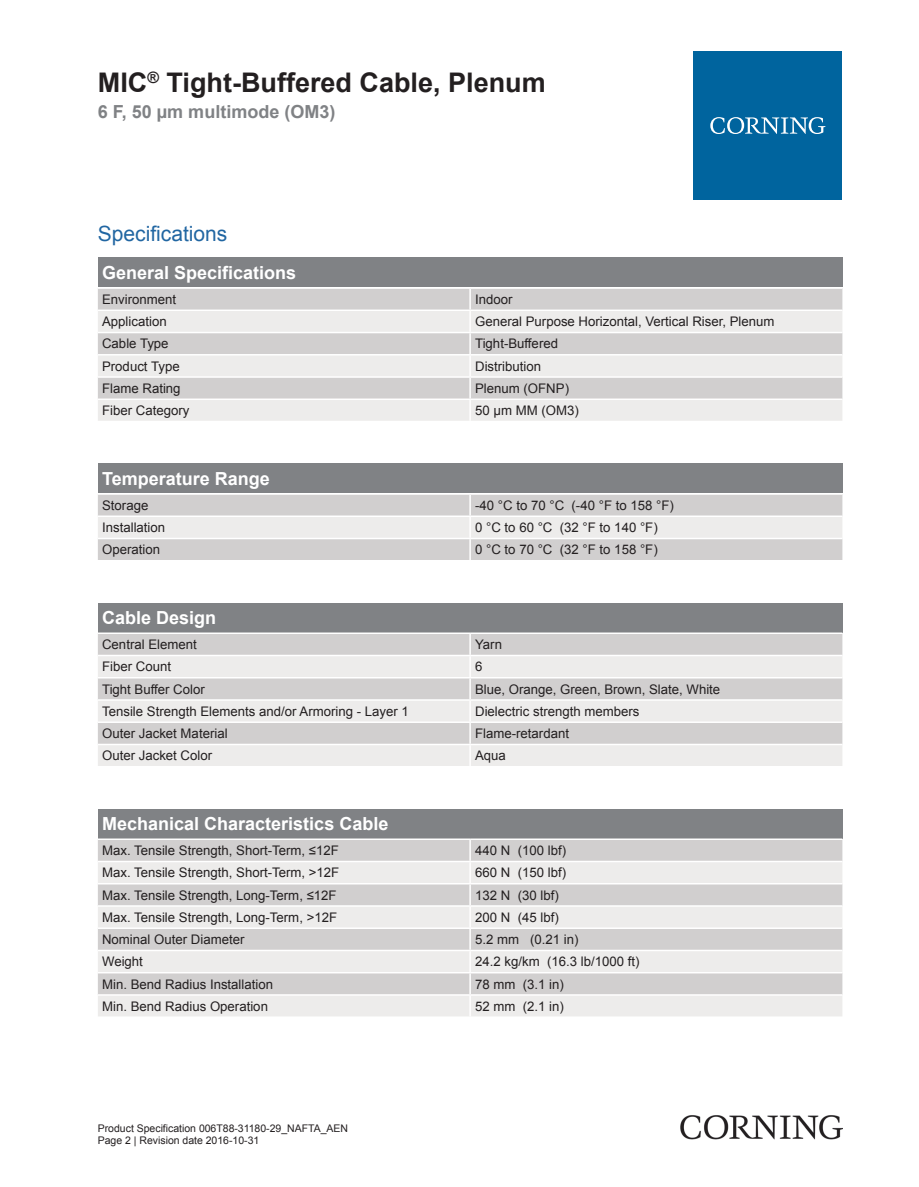
<style>
.page{position:relative;width:919px;height:1187px;background:#fff}
.page>*{position:absolute;margin:0;border:0;box-sizing:border-box;transform-origin:0 0}
.t1{font:700 27px "Arial";color:#231f20}
.t2{font:21px "Arial";color:#2166a2}
.t3{font:700 18px "Arial";color:#fff}
.t4{font:700 18px "Arial";color:#808285}
.t5{font:13.2px "Arial";color:#231f20}
.t6{font:10.5px/12.6px "Arial";color:#231f20}
</style>
<div class="page">
<div style="left:98px;top:257px;width:744px;height:30px;background:#808285"></div>
<div style="left:98px;top:289px;width:744px;height:20px;background:#d1cfcf"></div>
<svg style="left:98px;top:311px;width:744px;height:110px;background:#e2e0e0"></svg>
<hr style="left:469px;top:289px;width:2px;height:20px;background:#fff">
<hr style="left:469px;top:311px;width:2px;height:21px;background:#fff">
<hr style="left:469px;top:333px;width:2px;height:21px;background:#fff">
<hr style="left:469px;top:355px;width:2px;height:21px;background:#fff">
<hr style="left:469px;top:378px;width:2px;height:20px;background:#fff">
<hr style="left:469px;top:400px;width:2px;height:21px;background:#fff">
<hr style="left:98px;top:332px;width:372px;height:1px;background:#fff">
<hr style="left:470px;top:332px;width:372px;height:1px;background:#fff">
<hr style="left:98px;top:354px;width:372px;height:1px;background:#fff">
<hr style="left:470px;top:354px;width:372px;height:1px;background:#fff">
<hr style="left:98px;top:376px;width:372px;height:2px;background:#fff">
<hr style="left:470px;top:376px;width:372px;height:2px;background:#fff">
<hr style="left:98px;top:398px;width:372px;height:2px;background:#fff">
<hr style="left:470px;top:398px;width:372px;height:2px;background:#fff">
<div style="left:98px;top:463px;width:744px;height:30px;background:#808285"></div>
<div style="left:98px;top:494px;width:744px;height:66px;background:#d1cfcf"></div>
<div style="left:98px;top:517px;width:744px;height:20px;background:#edeceb"></div>
<hr style="left:469px;top:494px;width:2px;height:21px;background:#fff">
<hr style="left:469px;top:517px;width:2px;height:20px;background:#fff">
<hr style="left:469px;top:539px;width:2px;height:21px;background:#fff">
<hr style="left:98px;top:515px;width:372px;height:2px;background:#fff">
<hr style="left:470px;top:515px;width:372px;height:2px;background:#fff">
<hr style="left:98px;top:537px;width:372px;height:2px;background:#fff">
<hr style="left:470px;top:537px;width:372px;height:2px;background:#fff">
<div style="left:98px;top:602px;width:744px;height:30px;background:#808285"></div>
<div style="left:98px;top:634px;width:744px;height:20px;background:#d1cfcf"></div>
<svg style="left:98px;top:656px;width:744px;height:110px;background:#e2e1e0"></svg>
<hr style="left:469px;top:634px;width:2px;height:20px;background:#fff">
<hr style="left:469px;top:656px;width:2px;height:21px;background:#fff">
<hr style="left:469px;top:678px;width:2px;height:21px;background:#fff">
<hr style="left:469px;top:700px;width:2px;height:21px;background:#fff">
<hr style="left:469px;top:723px;width:2px;height:20px;background:#fff">
<hr style="left:469px;top:745px;width:2px;height:21px;background:#fff">
<hr style="left:98px;top:677px;width:372px;height:1px;background:#fff">
<hr style="left:470px;top:677px;width:372px;height:1px;background:#fff">
<hr style="left:98px;top:699px;width:372px;height:1px;background:#fff">
<hr style="left:470px;top:699px;width:372px;height:1px;background:#fff">
<hr style="left:98px;top:721px;width:372px;height:2px;background:#fff">
<hr style="left:470px;top:721px;width:372px;height:2px;background:#fff">
<hr style="left:98px;top:743px;width:372px;height:2px;background:#fff">
<hr style="left:470px;top:743px;width:372px;height:2px;background:#fff">
<div style="left:98px;top:808px;width:744px;height:30px;background:#808285"></div>
<div style="left:98px;top:840px;width:744px;height:20px;background:#d1cfcf"></div>
<svg style="left:98px;top:862px;width:744px;height:154px;background:#e1e0df"></svg>
<hr style="left:469px;top:840px;width:2px;height:20px;background:#fff">
<hr style="left:469px;top:862px;width:2px;height:20px;background:#fff">
<hr style="left:469px;top:884px;width:2px;height:21px;background:#fff">
<hr style="left:469px;top:906px;width:2px;height:21px;background:#fff">
<hr style="left:469px;top:928px;width:2px;height:21px;background:#fff">
<hr style="left:469px;top:951px;width:2px;height:20px;background:#fff">
<hr style="left:469px;top:973px;width:2px;height:21px;background:#fff">
<hr style="left:469px;top:995px;width:2px;height:21px;background:#fff">
<hr style="left:98px;top:882px;width:372px;height:2px;background:#fff">
<hr style="left:470px;top:882px;width:372px;height:2px;background:#fff">
<hr style="left:98px;top:905px;width:372px;height:1px;background:#fff">
<hr style="left:470px;top:905px;width:372px;height:1px;background:#fff">
<hr style="left:98px;top:927px;width:372px;height:1px;background:#fff">
<hr style="left:470px;top:927px;width:372px;height:1px;background:#fff">
<hr style="left:98px;top:949px;width:372px;height:2px;background:#fff">
<hr style="left:470px;top:949px;width:372px;height:2px;background:#fff">
<hr style="left:98px;top:971px;width:372px;height:2px;background:#fff">
<hr style="left:470px;top:971px;width:372px;height:2px;background:#fff">
<hr style="left:98px;top:994px;width:372px;height:1px;background:#fff">
<hr style="left:470px;top:994px;width:372px;height:1px;background:#fff">
<div style="left:693px;top:51px;width:149px;height:149px;background:#00649e"></div>
<svg style="left:710px;top:117px;width:115px;height:17px"></svg>
<img style="left:680px;top:1115px;width:162px;height:24px">
<h1 class="t1" style="left:98px;top:63px;width:449px">MIC<sup>®</sup> Tight-Buffered Cable, Plenum</h1>
<h3 class="t4" style="left:98px;top:99px;width:239px">6 F, 50 µm multimode (OM3)</h3>
<h2 class="t2" style="left:98px;top:219px;width:131px">Specifications</h2>
<h3 class="t3" style="left:102px;top:260px;width:196px">General Specifications</h3>
<p class="t5" style="left:102px;top:290px;width:76px">Environment</p>
<p class="t5" style="left:475px;top:290px;width:39px">Indoor</p>
<p class="t5" style="left:102px;top:312px;width:66px">Application</p>
<p class="t5" style="left:475px;top:312px;width:301px">General Purpose Horizontal, Vertical Riser, Plenum</p>
<p class="t5" style="left:102px;top:334px;width:68px">Cable Type</p>
<p class="t5" style="left:475px;top:334px;width:84px">Tight-Buffered</p>
<p class="t5" style="left:102px;top:357px;width:79px">Product Type</p>
<p class="t5" style="left:475px;top:357px;width:68px">Distribution</p>
<p class="t5" style="left:102px;top:379px;width:80px">Flame Rating</p>
<p class="t5" style="left:475px;top:379px;width:95px">Plenum (OFNP)</p>
<p class="t5" style="left:102px;top:401px;width:89px">Fiber Category</p>
<p class="t5" style="left:475px;top:401px;width:105px">50 µm MM (OM3)</p>
<h3 class="t3" style="left:102px;top:465px;width:169px">Temperature Range</h3>
<p class="t5" style="left:102px;top:496px;width:48px">Storage</p>
<p class="t5" style="left:475px;top:496px;width:200px">-40 °C to 70 °C (-40 °F to 158 °F)</p>
<p class="t5" style="left:102px;top:518px;width:65px">Installation</p>
<p class="t5" style="left:475px;top:518px;width:184px">0 °C to 60 °C (32 °F to 140 °F)</p>
<p class="t5" style="left:102px;top:540px;width:59px">Operation</p>
<p class="t5" style="left:475px;top:540px;width:184px">0 °C to 70 °C (32 °F to 158 °F)</p>
<h3 class="t3" style="left:102px;top:605px;width:116px">Cable Design</h3>
<p class="t5" style="left:102px;top:635px;width:96px">Central Element</p>
<p class="t5" style="left:475px;top:635px;width:28px">Yarn</p>
<p class="t5" style="left:102px;top:657px;width:70px">Fiber Count</p>
<p class="t5" style="left:475px;top:657px;width:9px">6</p>
<p class="t5" style="left:102px;top:679px;width:104px">Tight Buffer Color</p>
<p class="t5" style="left:475px;top:679px;width:247px">Blue, Orange, Green, Brown, Slate, White</p>
<p class="t5" style="left:102px;top:702px;width:308px">Tensile Strength Elements and/or Armoring - Layer 1</p>
<p class="t5" style="left:475px;top:702px;width:166px">Dielectric strength members</p>
<p class="t5" style="left:102px;top:724px;width:127px">Outer Jacket Material</p>
<p class="t5" style="left:475px;top:724px;width:95px">Flame-retardant</p>
<p class="t5" style="left:102px;top:746px;width:112px">Outer Jacket Color</p>
<p class="t5" style="left:475px;top:746px;width:32px">Aqua</p>
<h3 class="t3" style="left:102px;top:811px;width:288px">Mechanical Characteristics Cable</h3>
<p class="t5" style="left:102px;top:841px;width:238px">Max. Tensile Strength, Short-Term, ≤12F</p>
<p class="t5" style="left:475px;top:841px;width:92px">440 N (100 lbf)</p>
<p class="t5" style="left:102px;top:863px;width:239px">Max. Tensile Strength, Short-Term, &gt;12F</p>
<p class="t5" style="left:475px;top:863px;width:92px">660 N (150 lbf)</p>
<p class="t5" style="left:102px;top:885px;width:236px">Max. Tensile Strength, Long-Term, ≤12F</p>
<p class="t5" style="left:475px;top:885px;width:85px">132 N (30 lbf)</p>
<p class="t5" style="left:102px;top:908px;width:236px">Max. Tensile Strength, Long-Term, &gt;12F</p>
<p class="t5" style="left:475px;top:908px;width:85px">200 N (45 lbf)</p>
<p class="t5" style="left:102px;top:930px;width:144px">Nominal Outer Diameter</p>
<p class="t5" style="left:475px;top:930px;width:105px">5.2 mm (0.21 in)</p>
<p class="t5" style="left:102px;top:952px;width:42px">Weight</p>
<p class="t5" style="left:475px;top:952px;width:166px">24.2 kg/km (16.3 lb/1000 ft)</p>
<p class="t5" style="left:102px;top:974px;width:172px">Min. Bend Radius Installation</p>
<p class="t5" style="left:475px;top:974px;width:90px">78 mm (3.1 in)</p>
<p class="t5" style="left:102px;top:996px;width:167px">Min. Bend Radius Operation</p>
<p class="t5" style="left:475px;top:996px;width:90px">52 mm (2.1 in)</p>
<p class="t6" style="left:98px;top:1121px;width:252px">Product Specification 006T88-31180-29_NAFTA_AEN<br>Page 2 | Revision date 2016-10-31</p>
</div>
